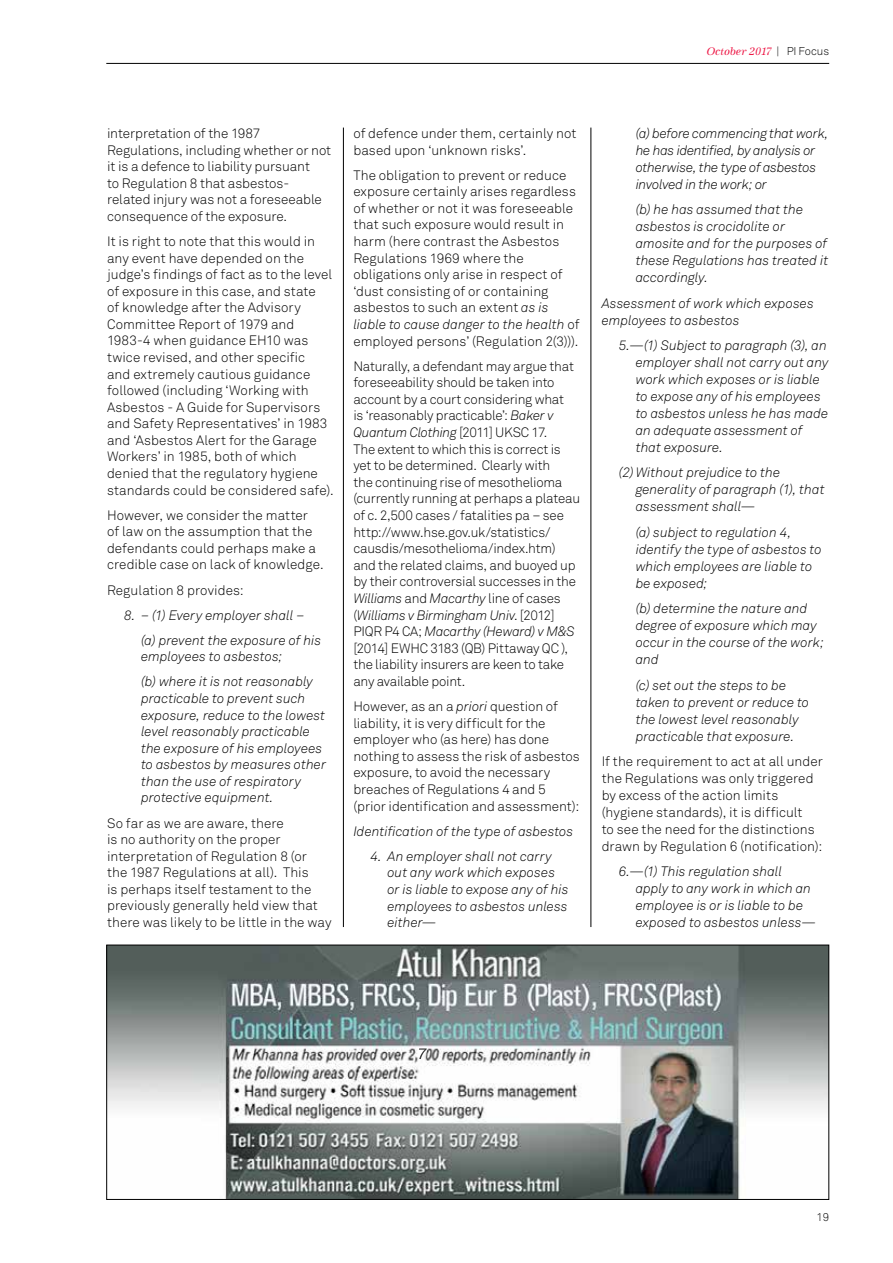
<style>
.page{position:relative;width:893px;height:1263px;background:#fff}
.page>*{position:absolute;margin:0;border:0;box-sizing:border-box;transform-origin:0 0}
.t1{font:300 13.5px/16.6px "Akkurat";color:#000}
.t2{font:italic 300 13.5px/17px "Akkurat";color:#000}
.t3{font:italic 300 13.5px/17px "Akkurat";letter-spacing:-.02em;color:#000}
.t4{font:italic 11.25px "URW Antiqua";color:#ed1846}
.t5{font:300 11.25px "Akkurat";color:#000}
.s1{font-family:"Akkurat";font-weight:300;font-style:normal;color:#000}
.s2{font-style:italic}
</style>
<div class="page">
<hr style="left:106px;top:63px;width:723px;height:1px;background:#000">
<img style="left:108px;top:947px;width:719px;height:251px">
<svg style="left:419px;top:1048px;width:8px;height:11px"></svg>
<div style="left:106px;top:945px;width:723px;height:255px;border:1px solid #000"></div>
<hr style="left:343px;top:128px;width:1px;height:799px;background:#000">
<hr style="left:590px;top:128px;width:1px;height:799px;background:#000">
<p class="t4" style="left:706px;top:46px;width:124px">October 2017 <span class="s1">| PI Focus</span></p>
<p class="t1" style="left:107px;top:125px;width:226px">interpretation of the 1987<br>Regulations, including whether or not it is a defence to liability pursuant<br>to Regulation 8 that asbestos&shy;related injury was not a foreseeable consequence of the exposure.</p>
<p class="t1" style="left:107px;top:233px;width:228px">It is right to note that this would in any event have depended on the judge’s findings of fact as to the level of exposure in this case, and state<br>of knowledge after the Advisory Committee Report of 1979 and 1983-4 when guidance EH10 was twice revised, and other specific<br>and extremely cautious guidance followed (including ‘Working with Asbestos - A Guide for Supervisors and Safety Representatives’ in 1983 and ‘Asbestos Alert for the Garage Workers’ in 1985, both of which denied that the regulatory hygiene standards could be considered safe).</p>
<p class="t1" style="left:107px;top:507px;width:218px">However, we consider the matter<br>of law on the assumption that the defendants could perhaps make a credible case on lack of knowledge.</p>
<p class="t1" style="left:107px;top:582px;width:138px">Regulation 8 provides:</p>
<p class="t2" style="left:141px;top:603px;width:182px;line-height:25px;text-indent:-17px">8. – (1) Every employer shall – (a) prevent the exposure of his</p>
<p class="t2" style="left:141px;top:644px;width:174px;line-height:25px">employees to asbestos;<br>(b) where it is not reasonably</p>
<p class="t2" style="left:141px;top:690px;width:187px">practicable to prevent such exposure, reduce to the lowest level reasonably practicable the exposure of his employees to asbestos by measures other than the use of respiratory protective equipment.</p>
<p class="t1" style="left:107px;top:815px;width:226px">So far as we are aware, there<br>is no authority on the proper interpretation of Regulation 8 (or<br>the 1987 Regulations at all). This<br>is perhaps itself testament to the previously generally held view that there was likely to be little in the way</p>
<p class="t1" style="left:353px;top:125px;width:225px">of defence under them, certainly not based upon ‘unknown risks’.</p>
<p class="t1" style="left:353px;top:167px;width:228px">The obligation to prevent or reduce exposure certainly arises regardless of whether or not it was foreseeable that such exposure would result in harm (here contrast the Asbestos Regulations 1969 where the obligations only arise in respect of ‘dust consisting of or containing asbestos to such an extent <span class="s2">as is liable to cause danger to the health</span> of employed persons’ (Regulation 2(3))).</p>
<p class="t1" style="left:353px;top:358px;width:228px">Naturally, a defendant may argue that foreseeability should be taken into account by a court considering what<br>is ‘reasonably practicable’: <span class="s2">Baker v Quantum Clothing</span> [2011] UKSC 17.<br>The extent to which this is correct is yet to be determined. Clearly with<br>the continuing rise of mesothelioma (currently running at perhaps a plateau of c. 2,500 cases / fatalities pa – see http://www.hse.gov.uk/statistics/ causdis/mesothelioma/index.htm) and the related claims, and buoyed up by their controversial successes in the <span class="s2">Williams</span> and <span class="s2">Macarthy</span> line of cases (<span class="s2">Williams v Birmingham Univ</span>. [2012] PIQR P4 CA; <span class="s2">Macarthy (Heward) v M&amp;S </span>[2014] EWHC 3183 (QB) Pittaway QC ), the liability insurers are keen to take any available point.</p>
<p class="t1" style="left:353px;top:698px;width:228px">However, as an a <span class="s2">priori</span> question of liability, it is very difficult for the employer who (as here) has done nothing to assess the risk of asbestos exposure, to avoid the necessary breaches of Regulations 4 and 5 (prior identification and assessment):</p>
<p class="t2" style="left:353px;top:823px;width:222px">Identification of the type of asbestos</p>
<p class="t2" style="left:387px;top:848px;width:183px;text-indent:-17px">4. An employer shall not carry out any work which exposes or is liable to expose any of his employees to asbestos unless either—</p>
<p class="t3" style="left:636px;top:125px;width:194px">(a) before commencing that work, he has identified, by analysis or otherwise, the type of asbestos involved in the work; or</p>
<p class="t2" style="left:636px;top:201px;width:194px">(b) he has assumed that the asbestos is crocidolite or amosite and for the purposes of these Regulations has treated it accordingly.</p>
<p class="t2" style="left:602px;top:295px;width:214px">Assessment of work which exposes employees to asbestos</p>
<p class="t2" style="left:636px;top:337px;width:194px;text-indent:-17px">5.—(1) Subject to paragraph (3), an employer shall not carry out any work which exposes or is liable to expose any of his employees to asbestos unless he has made an adequate assessment of that exposure.</p>
<p class="t2" style="left:636px;top:465px;width:191px;text-indent:-17px">(2) Without prejudice to the generality of paragraph (1), that assessment shall—</p>
<p class="t2" style="left:636px;top:524px;width:188px">(a) subject to regulation 4, identify the type of asbestos to which employees are liable to be exposed;</p>
<p class="t2" style="left:636px;top:600px;width:190px">(b) determine the nature and degree of exposure which may occur in the course of the work; and</p>
<p class="t2" style="left:636px;top:677px;width:175px">(c) set out the steps to be taken to prevent or reduce to the lowest level reasonably practicable that exposure.</p>
<p class="t1" style="left:602px;top:753px;width:223px">If the requirement to act at all under the Regulations was only triggered by excess of the action limits (hygiene standards), it is difficult<br>to see the need for the distinctions drawn by Regulation 6 (notification):</p>
<p class="t2" style="left:636px;top:863px;width:182px;text-indent:-17px">6.—(1) This regulation shall apply to any work in which an employee is or is liable to be exposed to asbestos unless—</p>
<p class="t5" style="left:816px;top:1210px;width:14px">19</p>
</div>
